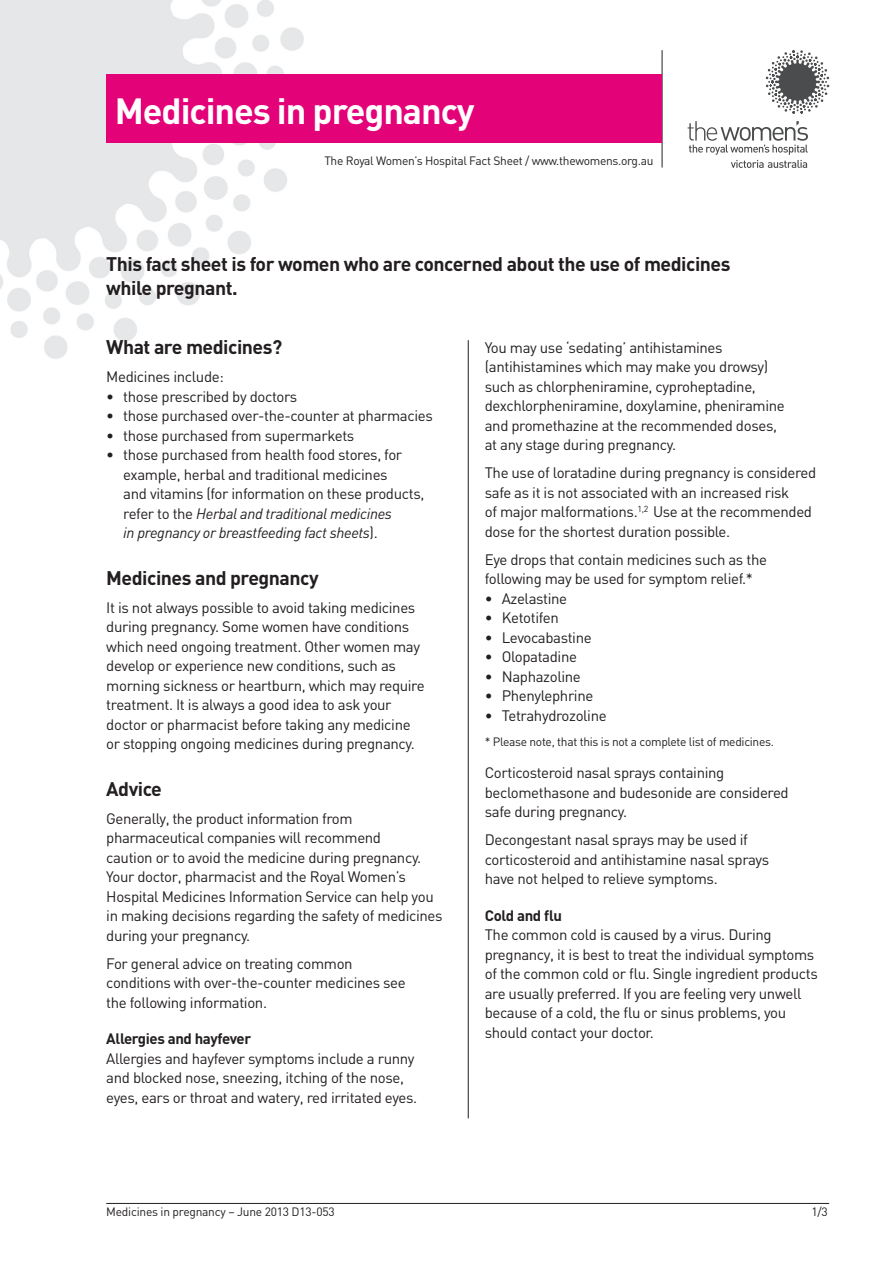
<style>
.page{position:relative;width:893px;height:1263px;background:#fff}
.page>*{position:absolute;margin:0;border:0;box-sizing:border-box;transform-origin:0 0}
.t1{font:700 36px "DIN";letter-spacing:-.03em;color:#fff}
.t2{font:700 19.5px/24px "DIN";letter-spacing:-.025em;color:#231f20}
.t3{font:15px/19.5px "DIN";letter-spacing:-.025em;color:#231f20}
.t4{font:700 15px "DIN";letter-spacing:-.025em;color:#231f20}
.t5{font:12px "DIN";letter-spacing:-.025em;color:#231f20}
.s1{font-style:italic}
</style>
<div class="page">
<img style="left:0;top:0;width:304px;height:359px">
<svg style="left:688px;top:121px;width:120px;height:47px"></svg>
<svg style="left:766px;top:50px;width:63px;height:64px"></svg>
<hr style="left:106px;top:1203px;width:723px;height:1px;background:#231f20">
<hr style="left:662px;top:50px;width:1px;height:118px;background:#231f20">
<hr style="left:468px;top:340px;width:1px;height:778px;background:#231f20">
<div style="left:106px;top:75px;width:556px;height:68px;background:#e40278"></div>
<h1 class="t1" style="left:115px;top:86px;width:361px">Medicines in pregnancy</h1>
<p class="t5" style="left:324px;top:153px;width:331px">The Royal Women’s Hospital Fact Sheet / www.thewomens.org.au</p>
<h2 class="t2" style="left:106px;top:251px;width:626px">This fact sheet is for women who are concerned about the use of medicines while pregnant.</h2>
<h2 class="t2" style="left:106px;top:334px;width:177px">What are medicines?</h2>
<p class="t3" style="left:106px;top:367px;width:119px">Medicines include:</p>
<p class="t3" style="left:106px;top:386px;width:193px">• those prescribed by doctors</p>
<p class="t3" style="left:106px;top:406px;width:328px">• those purchased over-the-counter at pharmacies</p>
<p class="t3" style="left:106px;top:425px;width:250px">• those purchased from supermarkets</p>
<p class="t3" style="left:123px;top:445px;width:303px;text-indent:-17px">• those purchased from health food stores, for example, herbal and traditional medicines<br>and vitamins (for information on these products, refer to the <span class="s1">Herbal and traditional medicines<br>in pregnancy or breastfeeding fact sheets</span>).</p>
<h2 class="t2" style="left:106px;top:565px;width:214px">Medicines and pregnancy</h2>
<p class="t3" style="left:106px;top:597px;width:320px">It is not always possible to avoid taking medicines during pregnancy. Some women have conditions which need ongoing treatment. Other women may develop or experience new conditions, such as morning sickness or heartburn, which may require treatment. It is always a good idea to ask your doctor or pharmacist before taking any medicine or stopping ongoing medicines during pregnancy.</p>
<h2 class="t2" style="left:106px;top:776px;width:57px">Advice</h2>
<p class="t3" style="left:106px;top:808px;width:338px">Generally, the product information from pharmaceutical companies will recommend<br>caution or to avoid the medicine during pregnancy.<br>Your doctor, pharmacist and the Royal Women’s Hospital Medicines Information Service can help you in making decisions regarding the safety of medicines during your pregnancy.</p>
<p class="t3" style="left:106px;top:953px;width:301px">For general advice on treating common conditions with over-the-counter medicines see the following information.</p>
<p class="t4" style="left:106px;top:1029px;width:147px">Allergies and hayfever</p>
<p class="t3" style="left:106px;top:1048px;width:312px">Allergies and hayfever symptoms include a runny and blocked nose, sneezing, itching of the nose, eyes, ears or throat and watery, red irritated eyes.</p>
<p class="t3" style="left:485px;top:337px;width:302px">You may use ‘sedating’ antihistamines (antihistamines which may make you drowsy) such as chlorpheniramine, cyproheptadine, dexchlorpheniramine, doxylamine, pheniramine and promethazine at the recommended doses, at any stage during pregnancy.</p>
<p class="t3" style="left:485px;top:463px;width:333px">The use of loratadine during pregnancy is considered safe as it is not associated with an increased risk<br>of major malformations.<sup>1,2</sup> Use at the recommended dose for the shortest duration possible.</p>
<p class="t3" style="left:485px;top:549px;width:284px">Eye drops that contain medicines such as the following may be used for symptom relief.*</p>
<p class="t3" style="left:485px;top:588px;width:84px">• Azelastine</p>
<p class="t3" style="left:485px;top:608px;width:76px">• Ketotifen</p>
<p class="t3" style="left:485px;top:627px;width:108px">• Levocabastine</p>
<p class="t3" style="left:485px;top:647px;width:94px">• Olopatadine</p>
<p class="t3" style="left:485px;top:666px;width:98px">• Naphazoline</p>
<p class="t3" style="left:485px;top:686px;width:110px">• Phenylephrine</p>
<p class="t3" style="left:485px;top:705px;width:123px">• Tetrahydrozoline</p>
<p class="t5" style="left:485px;top:734px;width:291px">* Please note, that this is not a complete list of medicines.</p>
<p class="t3" style="left:485px;top:763px;width:305px">Corticosteroid nasal sprays containing beclomethasone and budesonide are considered safe during pregnancy.</p>
<p class="t3" style="left:485px;top:830px;width:286px">Decongestant nasal sprays may be used if corticosteroid and antihistamine nasal sprays have not helped to relieve symptoms.</p>
<p class="t4" style="left:485px;top:905px;width:79px">Cold and flu</p>
<p class="t3" style="left:485px;top:925px;width:335px">The common cold is caused by a virus. During pregnancy, it is best to treat the individual symptoms of the common cold or flu. Single ingredient products are usually preferred. If you are feeling very unwell because of a cold, the flu or sinus problems, you should contact your doctor.</p>
<p class="t5" style="left:106px;top:1204px;width:230px">Medicines in pregnancy – June 2013 D13-053</p>
<p class="t5" style="left:811px;top:1204px;width:18px">1/3</p>
</div>
